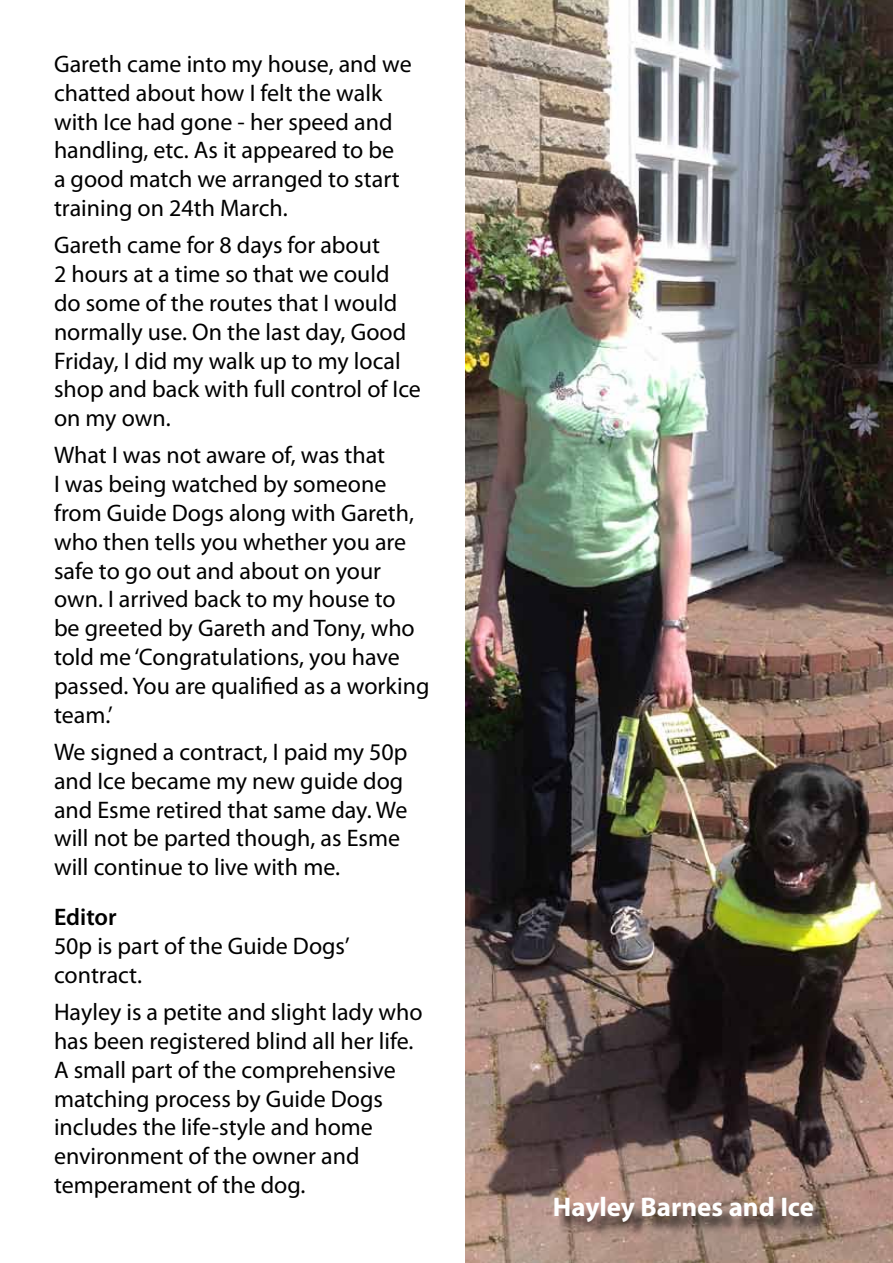
<style>
.page{position:relative;width:893px;height:1263px;background:#fff}
.page>*{position:absolute;margin:0;border:0;box-sizing:border-box;transform-origin:0 0}
.t1{font:700 27px "Myriad Pro";color:#fff}
.t2{font:24px/28.8px "Myriad Pro";color:#000}
.t3{font:600 24px "Myriad Pro";color:#000}
</style>
<div class="page">
<img style="left:466px;top:0;width:427px;height:1263px">
<div style="left:557px;top:1199px;width:274px;height:40px;background:#000;opacity:.75"></div>
<p class="t2" style="left:54px;top:49px;width:359px">Gareth came into my house, and we chatted about how I felt the walk with Ice had gone - her speed and handling, etc. As it appeared to be<br>a good match we arranged to start training on 24th March.</p>
<p class="t2" style="left:54px;top:230px;width:368px">Gareth came for 8 days for about<br>2 hours at a time so that we could do some of the routes that I would normally use. On the last day, Good<br>Friday, I did my walk up to my local shop and back with full control of Ice on my own.</p>
<p class="t2" style="left:54px;top:441px;width:377px">What I was not aware of, was that<br>I was being watched by someone from Guide Dogs along with Gareth, who then tells you whether you are safe to go out and about on your own. I arrived back to my house to<br>be greeted by Gareth and Tony, who told me ‘Congratulations, you have passed. You are qualified as a working team.’</p>
<p class="t2" style="left:54px;top:737px;width:355px">We signed a contract, I paid my 50p and Ice became my new guide dog and Esme retired that same day. We will not be parted though, as Esme will continue to live with me.</p>
<p class="t3" style="left:54px;top:902px;width:64px">Editor</p>
<p class="t2" style="left:54px;top:931px;width:297px">50p is part of the Guide Dogs’ contract.</p>
<p class="t2" style="left:54px;top:997px;width:370px">Hayley is a petite and slight lady who has been registered blind all her life.<br>A small part of the comprehensive matching process by Guide Dogs includes the life-style and home environment of the owner and temperament of the dog.</p>
<p class="t1" style="left:553px;top:1189px;width:263px">Hayley Barnes and Ice</p>
</div>
